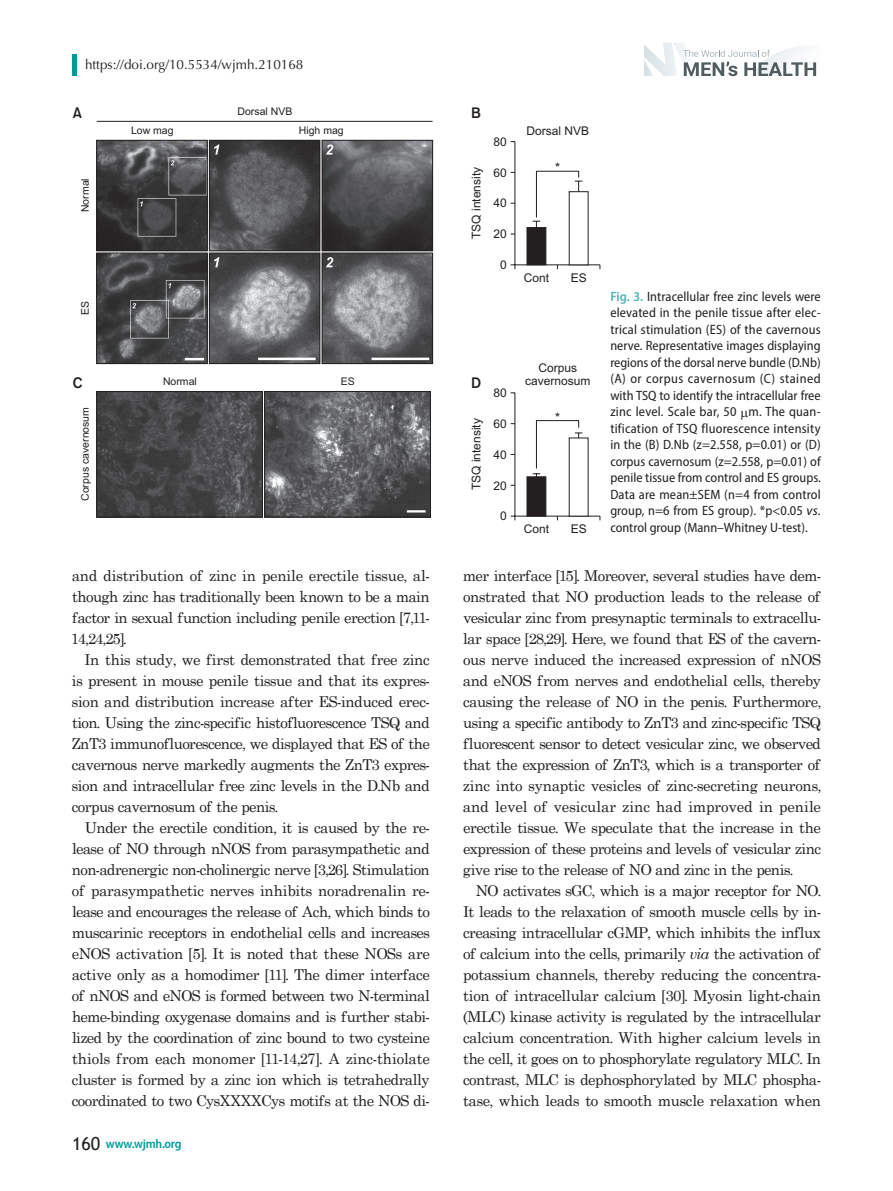
<style>
.page{position:relative;width:893px;height:1191px;background:#fff}
.page>*{position:absolute;margin:0;border:0;box-sizing:border-box;transform-origin:0 0}
.본문{font:15px/21px "Century Schoolbook";letter-spacing:-.035em;color:#231f20;text-align:justify}
.t1{font:15px "Gothic 725 BT Bold A";color:#231f20}
.그림설명{font:semi-condensed 13.5px/16.5px "Myriad Pro";color:#231f20;text-align:justify}
.t2{font:13.5px "Optima LT Std";color:#231f20}
.t3{font:12.9px "Arial";color:#231f20}
.t4{font:600 semi-condensed 12.75px "Myriad Pro";letter-spacing:-.025em;color:#009c97}
.t5{font:12px/13.4px "Arial";color:#231f20;text-align:center}
.t6{font:10.5px "Arial";color:#231f20}
.s1{font-weight:600;color:#51b3b1}
.s2{font-style:italic;font-stretch:normal}
.s3{font-family:"Trebuchet MS";font-weight:400;font-stretch:normal;font-size:18px;color:#231f20}
.s4{font-style:italic}
</style>
<div class="page">
<div style="left:72px;top:54px;width:5px;height:21px;background:#009c97"></div>
<svg style="left:644px;top:43px;width:173px;height:33px"></svg>
<hr style="left:97px;top:121px;width:336px;height:1px;background:#231f20">
<svg style="left:96px;top:140px;width:337px;height:224px"></svg>
<svg style="left:96px;top:391px;width:335px;height:126px"></svg>
<svg style="left:510px;top:392px;width:91px;height:128px"></svg>
<hr style="left:536px;top:420px;width:1px;height:48px;background:#231f20">
<hr style="left:536px;top:420px;width:43px;height:1px;background:#231f20">
<svg style="left:510px;top:141px;width:91px;height:128px"></svg>
<hr style="left:536px;top:171px;width:1px;height:46px;background:#231f20">
<hr style="left:536px;top:171px;width:43px;height:1px;background:#231f20">
<p class="t2" style="left:85px;top:57px;width:220px">https://doi.org/10.5534/wjmh.210168</p>
<p class="t1" style="left:73px;top:104px;width:11px">A</p>
<p class="t6" style="left:81px;top:212px;width:35px;rotate:-90deg">Normal</p>
<p class="t6" style="left:81px;top:315px;width:16px;rotate:-90deg">ES</p>
<p class="t6" style="left:238px;top:108px;width:56px">Dorsal NVB</p>
<p class="t1" style="left:471px;top:104px;width:11px">B</p>
<p class="t6" style="left:131px;top:126px;width:44px">Low mag</p>
<p class="t6" style="left:299px;top:126px;width:46px">High mag</p>
<p class="t5" style="left:471px;top:239px;width:74px;rotate:-90deg">TSQ intensity</p>
<p class="t5" style="left:493px;top:136px;width:15px">80</p>
<p class="t5" style="left:493px;top:167px;width:15px">60</p>
<p class="t5" style="left:493px;top:198px;width:15px">40</p>
<p class="t5" style="left:493px;top:228px;width:15px">20</p>
<p class="t5" style="left:500px;top:259px;width:8px">0</p>
<p class="t5" style="left:526px;top:125px;width:64px">Dorsal NVB</p>
<p class="t3" style="left:555px;top:163px;width:7px">*</p>
<p class="t5" style="left:524px;top:272px;width:27px">Cont</p>
<p class="t5" style="left:571px;top:272px;width:18px">ES</p>
<p class="t1" style="left:73px;top:374px;width:11px">C</p>
<p class="t6" style="left:163px;top:377px;width:35px">Normal</p>
<p class="t6" style="left:341px;top:377px;width:16px">ES</p>
<p class="t6" style="left:81px;top:501px;width:95px;rotate:-90deg">Corpus cavernosum</p>
<p class="t1" style="left:471px;top:374px;width:12px">D</p>
<p class="t5" style="left:471px;top:490px;width:74px;rotate:-90deg">TSQ intensity</p>
<p class="t5" style="left:493px;top:387px;width:15px">80</p>
<p class="t5" style="left:493px;top:418px;width:15px">60</p>
<p class="t5" style="left:493px;top:449px;width:15px">40</p>
<p class="t5" style="left:493px;top:480px;width:15px">20</p>
<p class="t5" style="left:500px;top:510px;width:8px">0</p>
<p class="t5" style="left:525px;top:362px;width:67px">Corpus cavernosum</p>
<p class="t3" style="left:555px;top:412px;width:7px">*</p>
<p class="t5" style="left:524px;top:523px;width:27px">Cont</p>
<p class="t5" style="left:571px;top:523px;width:18px">ES</p>
<p class="그림설명" style="left:610px;top:288px;width:212px"><span class="s1">Fig. 3.</span> Intracellular free zinc levels were elevated in the penile tissue after elec&shy;trical stimulation (ES) of the cavernous nerve. Representative images displaying regions of the dorsal nerve bundle (D.Nb) (A) or corpus cavernosum (C) stained with TSQ to identify the intracellular free zinc level. Scale bar, 50 m. The quan&shy;tification of TSQ fluorescence intensity in the (B) D.Nb (z=2.558, p=0.01) or (D) corpus cavernosum (z=2.558, p=0.01) of penile tissue from control and ES groups.<br>Data are mean±SEM (n=4 from control group, n=6 from ES group). *p&lt;0.05 <span class="s2">vs</span>. control group (Mann–Whitney U-test).</p>
<p class="본문" style="left:71px;top:564px;width:361px">and distribution of zinc in penile erectile tissue, al&shy;though zinc has traditionally been known to be a main factor in sexual function including penile erection [7,11- 14,24,25].</p>
<p class="본문" style="left:72px;top:648px;width:360px;text-indent:13px">In this study, we first demonstrated that free zinc is present in mouse penile tissue and that its expres&shy;sion and distribution increase after ES-induced erec&shy;tion. Using the zinc-specific histofluorescence TSQ and ZnT3 immunofluorescence, we displayed that ES of the cavernous nerve markedly augments the ZnT3 expres&shy;sion and intracellular free zinc levels in the D.Nb and corpus cavernosum of the penis.</p>
<p class="본문" style="left:72px;top:816px;width:360px;text-indent:13px">Under the erectile condition, it is caused by the re&shy;lease of NO through nNOS from parasympathetic and non-adrenergic non-cholinergic nerve [3,26]. Stimulation of parasympathetic nerves inhibits noradrenalin re&shy;lease and encourages the release of Ach, which binds to muscarinic receptors in endothelial cells and increases eNOS activation [5]. It is noted that these NOSs are active only as a homodimer [11]. The dimer interface of nNOS and eNOS is formed between two N-terminal heme-binding oxygenase domains and is further stabi&shy;lized by the coordination of zinc bound to two cysteine thiols from each monomer [11-14,27]. A zinc-thiolate cluster is formed by a zinc ion which is tetrahedrally coordinated to two CysXXXXCys motifs at the NOS di-</p>
<p class="t4" style="left:72px;top:1135px;width:111px"><span class="s3">160</span> www.wjmh.org</p>
<p class="본문" style="left:463px;top:564px;width:360px">mer interface [15]. Moreover, several studies have dem&shy;onstrated that NO production leads to the release of vesicular zinc from presynaptic terminals to extracellu&shy;lar space [28,29]. Here, we found that ES of the cavern&shy;ous nerve induced the increased expression of nNOS and eNOS from nerves and endothelial cells, thereby causing the release of NO in the penis. Furthermore, using a specific antibody to ZnT3 and zinc-specific TSQ fluorescent sensor to detect vesicular zinc, we observed that the expression of ZnT3, which is a transporter of zinc into synaptic vesicles of zinc-secreting neurons, and level of vesicular zinc had improved in penile erectile tissue. We speculate that the increase in the expression of these proteins and levels of vesicular zinc give rise to the release of NO and zinc in the penis.</p>
<p class="본문" style="left:463px;top:879px;width:360px;text-indent:13px">NO activates sGC, which is a major receptor for NO.<br>It leads to the relaxation of smooth muscle cells by in&shy;creasing intracellular cGMP, which inhibits the influx of calcium into the cells, primarily <span class="s4">via</span> the activation of potassium channels, thereby reducing the concentra&shy;tion of intracellular calcium [30]. Myosin light-chain (MLC) kinase activity is regulated by the intracellular calcium concentration. With higher calcium levels in the cell, it goes on to phosphorylate regulatory MLC. In contrast, MLC is dephosphorylated by MLC phospha&shy;tase, which leads to smooth muscle relaxation when</p>
</div>
